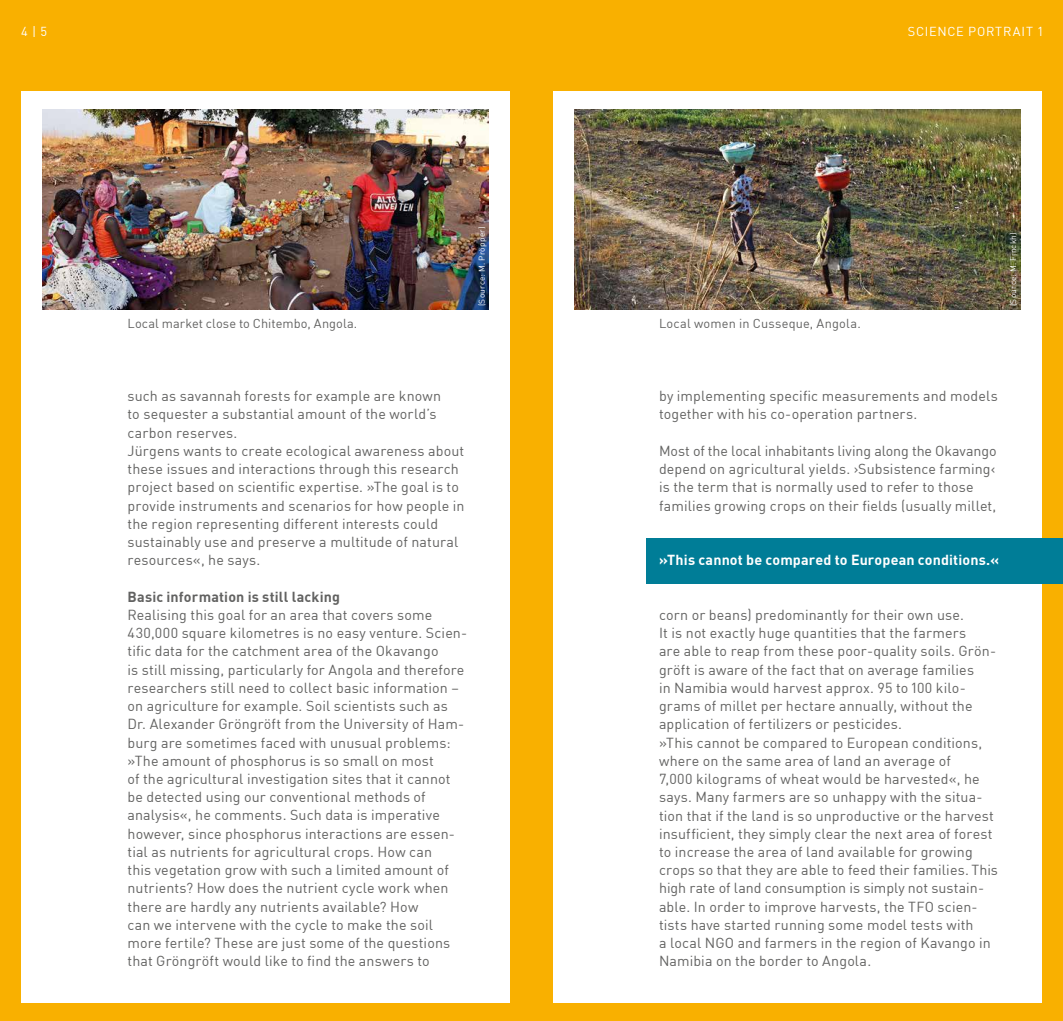
<style>
.page{position:relative;width:1063px;height:1021px;background:#fff}
.page>*{position:absolute;margin:0;border:0;box-sizing:border-box;transform-origin:0 0}
.t1{font:14.25px/18.3px "DIN";letter-spacing:.01em;color:#626261}
.t2{font:700 14.25px "DIN";letter-spacing:.01em;color:#fff}
.t3{font:700 14.25px "DIN";letter-spacing:.01em;color:#626261}
.t4{font:12.75px "DIN";letter-spacing:.01em;color:#626261}
.t5{font:12.75px "DIN";letter-spacing:.07em;color:#fff}
.t6{font:8.25px "DIN";letter-spacing:.03em;color:#fff}
</style>
<div class="page">
<div style="left:0;top:0;width:1063px;height:1020px;background:#f9b000"></div>
<div style="left:21px;top:91px;width:489px;height:911px;background:#fff"></div>
<div style="left:553px;top:91px;width:489px;height:911px;background:#fff"></div>
<div style="left:646px;top:538px;width:417px;height:45px;background:#007d97"></div>
<img style="left:574px;top:109px;width:446px;height:201px">
<img style="left:43px;top:109px;width:446px;height:201px">
<p class="t5" style="left:21px;top:24px;width:27px">4 | 5</p>
<p class="t5" style="left:908px;top:24px;width:138px">SCIENCE PORTRAIT 1</p>
<p class="t6" style="left:477px;top:306px;width:81px;rotate:-90deg">(Source: M. Pröpper)</p>
<p class="t6" style="left:1008px;top:306px;width:75px;rotate:-90deg">(Source: M. Finckh)</p>
<p class="t4" style="left:128px;top:315px;width:231px">Local market close to Chitembo, Angola.</p>
<p class="t4" style="left:659px;top:315px;width:203px">Local women in Cusseque, Angola.</p>
<p class="t1" style="left:128px;top:386px;width:339px">such as savannah forests for example are known<br>to sequester a substantial amount of the world’s carbon reserves.<br>Jürgens wants to create ecological awareness about these issues and interactions through this research project based on scientific expertise. »The goal is to provide instruments and scenarios for how people in the region representing different interests could sustainably use and preserve a multitude of natural resources«, he says.</p>
<p class="t3" style="left:128px;top:587px;width:214px">Basic information is still lacking</p>
<p class="t1" style="left:128px;top:605px;width:341px">Realising this goal for an area that covers some 430,000 square kilometres is no easy venture. Scien&shy;tific data for the catchment area of the Okavango<br>is still missing, particularly for Angola and therefore researchers still need to collect basic information – on agriculture for example. Soil scientists such as Dr. Alexander Gröngröft from the University of Ham&shy;burg are sometimes faced with unusual problems: »The amount of phosphorus is so small on most<br>of the agricultural investigation sites that it cannot be detected using our conventional methods of analysis«, he comments. Such data is imperative however, since phosphorus interactions are essen&shy;tial as nutrients for agricultural crops. How can<br>this vegetation grow with such a limited amount of nutrients? How does the nutrient cycle work when there are hardly any nutrients available? How<br>can we intervene with the cycle to make the soil more fertile? These are just some of the questions that Gröngröft would like to find the answers to</p>
<p class="t1" style="left:659px;top:386px;width:340px">by implementing specific measurements and models together with his co-operation partners.</p>
<p class="t1" style="left:659px;top:441px;width:339px">Most of the local inhabitants living along the Okavango depend on agricultural yields. ›Subsistence farming‹ is the term that is normally used to refer to those families growing crops on their fields (usually millet,</p>
<p class="t2" style="left:659px;top:550px;width:341px">»This cannot be compared to European conditions.«</p>
<p class="t1" style="left:659px;top:605px;width:340px">corn or beans) predominantly for their own use.<br>It is not exactly huge quantities that the farmers<br>are able to reap from these poor-quality soils. Grön&shy;gröft is aware of the fact that on average families<br>in Namibia would harvest approx. 95 to 100 kilo&shy;grams of millet per hectare annually, without the application of fertilizers or pesticides.<br>»This cannot be compared to European conditions, where on the same area of land an average of<br>7,000 kilograms of wheat would be harvested«, he says. Many farmers are so unhappy with the situa&shy;tion that if the land is so unproductive or the harvest insufficient, they simply clear the next area of forest to increase the area of land available for growing crops so that they are able to feed their families. This high rate of land consumption is simply not sustain&shy;able. In order to improve harvests, the TFO scien&shy;tists have started running some model tests with<br>a local NGO and farmers in the region of Kavango in Namibia on the border to Angola.</p>
</div>
